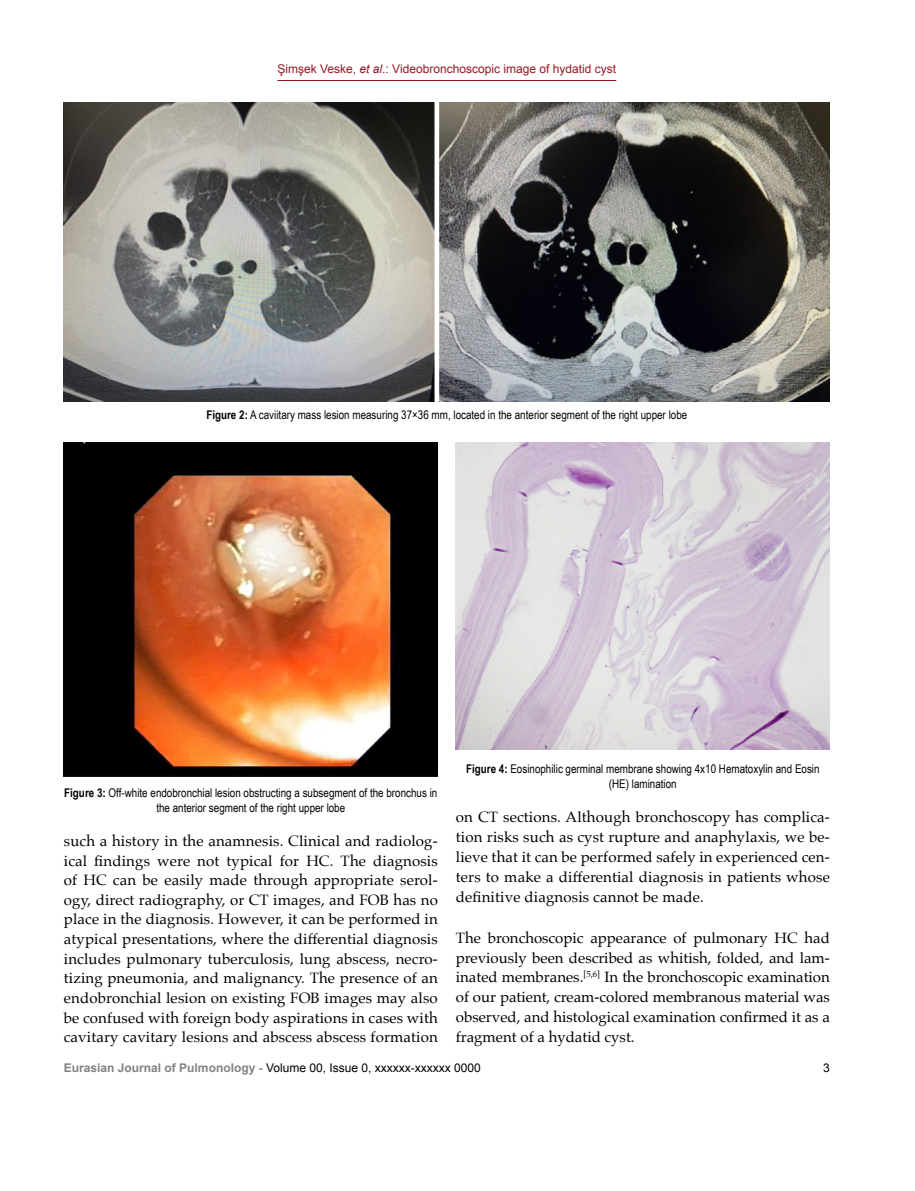
<style>
.page{position:relative;width:915px;height:1191px;background:#fff}
.page>*{position:absolute;margin:0;border:0;box-sizing:border-box;transform-origin:0 0}
.t1{font:15px/19.6px "Palatino";letter-spacing:.01em;color:#000;text-align:justify}
.t2{font:12px/15.8px "Arial Narrow";color:#000;text-align:center}
.t3{font:12px "Arial";color:#000}
.t4{font:12px "Arial";color:#921a26}
.s1{font-style:italic}
.s2{font-weight:700}
.s3{font-weight:700;color:#808285}
</style>
<div class="page">
<hr style="left:277px;top:80px;width:339px;height:1px;background:#921a26">
<img style="left:64px;top:102px;width:765px;height:299px">
<div style="left:434px;top:102px;width:5px;height:299px;background:#fff"></div>
<img style="left:64px;top:442px;width:373px;height:335px">
<img style="left:455px;top:442px;width:374px;height:307px">
<p class="t4" style="left:277px;top:60px;width:340px">Şimşek Veske, <span class="s1">et al</span>.: Videobronchoscopic image of hydatid cyst</p>
<p class="t2" style="left:206px;top:406px;width:482px"><span class="s2">Figure 2:</span> A caviitary mass lesion measuring 37×36 mm, located in the anterior segment of the right upper lobe</p>
<p class="t2" style="left:64px;top:784px;width:374px"><span class="s2">Figure 3:</span> Off-white endobronchial lesion obstructing a subsegment of the bronchus in the anterior segment of the right upper lobe</p>
<p class="t1" style="left:64px;top:831px;width:375px">such a history in the anamnesis. Clinical and radiolog&shy;ical findings were not typical for HC. The diagnosis of HC can be easily made through appropriate serol&shy;ogy, direct radiography, or CT images, and FOB has no place in the diagnosis. However, it can be performed in atypical presentations, where the differential diagnosis includes pulmonary tuberculosis, lung abscess, necro&shy;tizing pneumonia, and malignancy. The presence of an endobronchial lesion on existing FOB images may also be confused with foreign body aspirations in cases with cavitary cavitary lesions and abscess abscess formation</p>
<p class="t2" style="left:466px;top:760px;width:355px"><span class="s2">Figure 4:</span> Eosinophilic germinal membrane showing 4x10 Hematoxylin and Eosin (HE) lamination</p>
<p class="t1" style="left:455px;top:806px;width:375px">on CT sections. Although bronchoscopy has complica&shy;tion risks such as cyst rupture and anaphylaxis, we be&shy;lieve that it can be performed safely in experienced cen&shy;ters to make a differential diagnosis in patients whose definitive diagnosis cannot be made.</p>
<p class="t1" style="left:455px;top:927px;width:375px">The bronchoscopic appearance of pulmonary HC had previously been described as whitish, folded, and lam&shy;inated membranes.<sup>[5,6]</sup> In the bronchoscopic examination of our patient, cream-colored membranous material was observed, and histological examination confirmed it as a fragment of a hydatid cyst.</p>
<p class="t3" style="left:64px;top:1060px;width:418px"><span class="s3">Eurasian Journal of Pulmonology -</span> Volume 00, Issue 0, xxxxxx-xxxxxx 0000</p>
<p class="t3" style="left:822px;top:1060px;width:8px">3</p>
</div>
